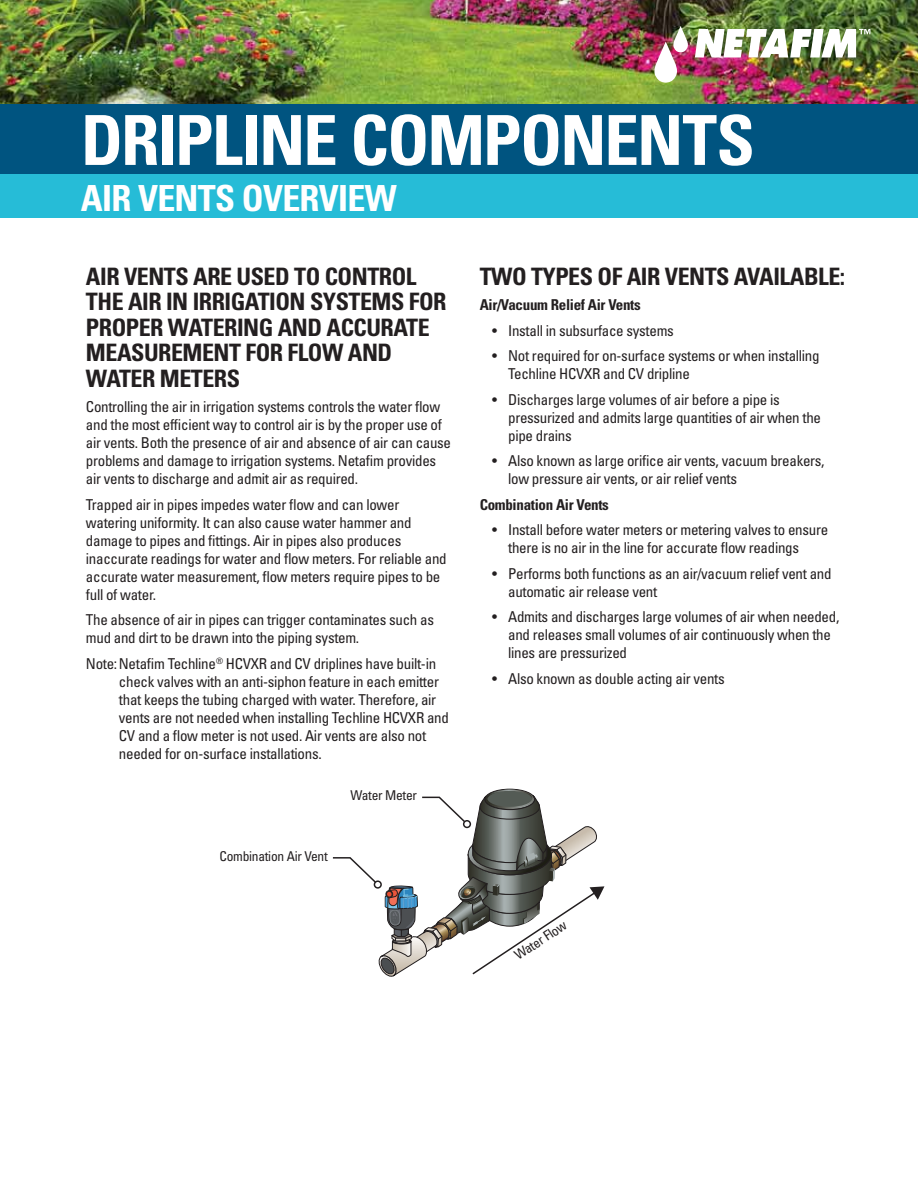
<style>
.page{position:relative;width:918px;height:1188px;background:#fff}
.page>*{position:absolute;margin:0;border:0;box-sizing:border-box;transform-origin:0 0}
.t1{font:700 condensed 69px "Univers LT Std";letter-spacing:-.025em;color:#fff}
.t2{font:700 condensed 36px "Univers LT Std";letter-spacing:-.02em;color:#fff}
.t3{font:700 condensed 24px/25.5px "Univers LT Std";letter-spacing:-.02em;color:#231f20}
.t4{font:condensed 15px/18px "Univers LT Std";letter-spacing:-.02em;color:#231f20}
.t5{font:700 condensed 15px "Univers LT Std";letter-spacing:-.02em;color:#231f20}
.t6{font:condensed 13.5px "Univers LT Std";letter-spacing:-.02em;color:#231f20}
</style>
<div class="page">
<img style="left:0;top:0;width:918px;height:105px">
<div style="left:485px;top:789px;width:50px;height:21px;border:1px solid #231f20;border-radius:50%"></div>
<svg style="left:332px;top:790px;width:272px;height:187px"></svg>
<div style="left:0;top:168px;width:918px;height:49px;background:#26bcd7"></div>
<div style="left:0;top:105px;width:918px;height:69px;background:#005480"></div>
<img style="left:695px;top:29px;width:175px;height:29px">
<img style="left:654px;top:26px;width:34px;height:57px">
<h1 class="t1" style="left:81px;top:101px;width:675px">DRIPLINE COMPONENTS</h1>
<h2 class="t2" style="left:81px;top:177px;width:317px">AIR VENTS OVERVIEW</h2>
<h3 class="t3" style="left:86px;top:264px;width:362px">AIR VENTS ARE USED TO CONTROL<br>THE AIR IN IRRIGATION SYSTEMS FOR<br>PROPER WATERING AND ACCURATE<br>MEASUREMENT FOR FLOW AND<br>WATER METERS</h3>
<p class="t4" style="left:86px;top:399px;width:367px">Controlling the air in irrigation systems controls the water flow and the most efficient way to control air is by the proper use of air vents. Both the presence of air and absence of air can cause problems and damage to irrigation systems. Netafim provides air vents to discharge and admit air as required.</p>
<p class="t4" style="left:86px;top:496px;width:362px">Trapped air in pipes impedes water flow and can lower watering uniformity. It can also cause water hammer and damage to pipes and fittings. Air in pipes also produces inaccurate readings for water and flow meters. For reliable and accurate water measurement, flow meters require pipes to be full of water.</p>
<p class="t4" style="left:86px;top:612px;width:350px">The absence of air in pipes can trigger contaminates such as mud and dirt to be drawn into the piping system.</p>
<p class="t4" style="left:119px;top:655px;width:332px;text-indent:-33px">Note: Netafim Techline<sup>®</sup> HCVXR and CV driplines have built-in check valves with an anti-siphon feature in each emitter that keeps the tubing charged with water. Therefore, air vents are not needed when installing Techline HCVXR and CV and a flow meter is not used. Air vents are also not needed for on-surface installations.</p>
<p class="t6" style="left:219px;top:850px;width:110px">Combination Air Vent</p>
<p class="t6" style="left:350px;top:790px;width:68px">Water Meter</p>
<h3 class="t3" style="left:480px;top:264px;width:367px">TWO TYPES OF AIR VENTS AVAILABLE:</h3>
<p class="t5" style="left:480px;top:297px;width:163px">Air/Vacuum Relief Air Vents</p>
<p class="t4" style="left:492px;top:322px;width:183px">• Install in subsurface systems</p>
<p class="t4" style="left:508px;top:348px;width:313px;text-indent:-16px">• Not required for on-surface systems or when installing<br>Techline HCVXR and CV dripline</p>
<p class="t4" style="left:508px;top:391px;width:314px;text-indent:-16px">• Discharges large volumes of air before a pipe is pressurized and admits large quantities of air when the pipe drains</p>
<p class="t4" style="left:508px;top:453px;width:318px;text-indent:-16px">• Also known as large orifice air vents, vacuum breakers, low pressure air vents, or air relief vents</p>
<p class="t5" style="left:480px;top:496px;width:131px">Combination Air Vents</p>
<p class="t4" style="left:508px;top:522px;width:322px;text-indent:-16px">• Install before water meters or metering valves to ensure there is no air in the line for accurate flow readings</p>
<p class="t4" style="left:508px;top:565px;width:325px;text-indent:-16px">• Performs both functions as an air/vacuum relief vent and automatic air release vent</p>
<p class="t4" style="left:508px;top:609px;width:333px;text-indent:-16px">• Admits and discharges large volumes of air when needed, and releases small volumes of air continuously when the lines are pressurized</p>
<p class="t4" style="left:492px;top:670px;width:234px">• Also known as double acting air vents</p>
<p class="t6" style="left:513px;top:952px;width:61px;rotate:-34deg">Water Flow</p>
</div>
